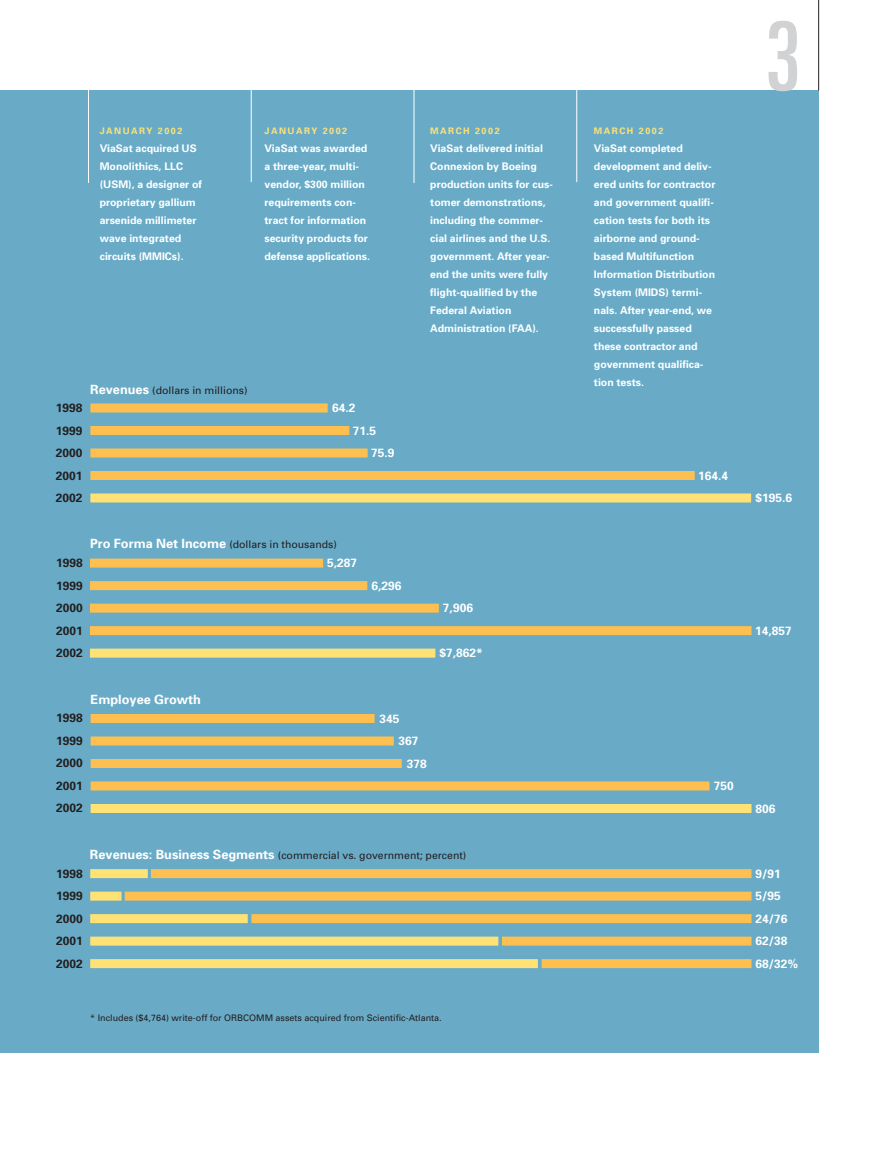
<style>
.page{position:relative;width:891px;height:1161px;background:#fff}
.page>*{position:absolute;margin:0;border:0;box-sizing:border-box;transform-origin:0 0}
.t1{font:ultra-condensed 96px "Univers";color:#d1d2d4}
.t2{font:700 12.75px "Univers";color:#fff}
.t3{font:700 12px/22.5px "Univers";color:#fff}
.t4{font:700 12px/22.5px "Univers";color:#231f20;text-align:justify}
.t5{font:700 10.5px/18px "Univers";color:#fff}
.t6{font:10.5px "Univers";color:#231f20}
.t7{font:9px "Univers";color:#231f20}
.t8{font:700 9px "Univers";letter-spacing:.165em;color:#ffe275}
.s1{font-weight:700;font-size:12.75px;color:#fff}
</style>
<div class="page">
<div style="left:0;top:90px;width:819px;height:963px;background:#69abc7"></div>
<div style="left:91px;top:804px;width:660px;height:9px;background:#ffe275"></div>
<div style="left:91px;top:782px;width:618px;height:8px;background:#fdbf4f"></div>
<div style="left:91px;top:759px;width:311px;height:9px;background:#fdbf4f"></div>
<div style="left:91px;top:736px;width:303px;height:10px;background:#fdbf4f"></div>
<div style="left:91px;top:714px;width:284px;height:9px;background:#fdbf4f"></div>
<div style="left:90px;top:959px;width:448px;height:9px;background:#ffe275"></div>
<div style="left:90px;top:937px;width:408px;height:9px;background:#ffe275"></div>
<div style="left:90px;top:914px;width:158px;height:9px;background:#ffe275"></div>
<div style="left:90px;top:892px;width:32px;height:9px;background:#ffe275"></div>
<div style="left:125px;top:892px;width:627px;height:9px;background:#fdbf4f"></div>
<div style="left:542px;top:959px;width:210px;height:9px;background:#fdbf4f"></div>
<div style="left:251px;top:914px;width:501px;height:9px;background:#fdbf4f"></div>
<div style="left:502px;top:937px;width:250px;height:9px;background:#fdbf4f"></div>
<div style="left:90px;top:869px;width:58px;height:9px;background:#ffe275"></div>
<div style="left:151px;top:869px;width:601px;height:9px;background:#fdbf4f"></div>
<div style="left:90px;top:494px;width:661px;height:8px;background:#ffe275"></div>
<div style="left:90px;top:471px;width:605px;height:9px;background:#fdbf4f"></div>
<div style="left:90px;top:448px;width:278px;height:10px;background:#fdbf4f"></div>
<div style="left:90px;top:426px;width:259px;height:9px;background:#fdbf4f"></div>
<div style="left:90px;top:404px;width:238px;height:8px;background:#fdbf4f"></div>
<div style="left:90px;top:649px;width:345px;height:9px;background:#ffe275"></div>
<div style="left:90px;top:626px;width:662px;height:9px;background:#fdbf4f"></div>
<div style="left:90px;top:604px;width:349px;height:9px;background:#fdbf4f"></div>
<div style="left:90px;top:581px;width:277px;height:9px;background:#fdbf4f"></div>
<div style="left:90px;top:559px;width:233px;height:9px;background:#fdbf4f"></div>
<hr style="left:88px;top:76px;width:1px;height:107px;background:#fff">
<hr style="left:251px;top:77px;width:1px;height:105px;background:#fff">
<hr style="left:414px;top:76px;width:1px;height:107px;background:#fff">
<hr style="left:576px;top:77px;width:1px;height:105px;background:#fff">
<hr style="left:818px;top:0;width:1px;height:90px;background:#231f20">
<p class="t8" style="left:100px;top:127px;width:84px">JANUARY 2002</p>
<p class="t5" style="left:100px;top:140px;width:104px">ViaSat acquired US<br>Monolithics, LLC (USM), a designer of proprietary gallium arsenide millimeter wave integrated circuits (MMICs).</p>
<p class="t8" style="left:265px;top:127px;width:84px">JANUARY 2002</p>
<p class="t5" style="left:265px;top:140px;width:107px">ViaSat was awarded a three-year, multi&shy;vendor, $300 million requirements con&shy;tract for information security products for defense applications.</p>
<p class="t8" style="left:430px;top:127px;width:71px">MARCH 2002</p>
<p class="t5" style="left:430px;top:140px;width:124px">ViaSat delivered initial<br>Connexion by Boeing production units for cus&shy;tomer demonstrations, including the commer&shy;cial airlines and the U.S. government. After year&shy;end the units were fully flight-qualified by the<br>Federal Aviation<br>Administration (FAA).</p>
<p class="t4" style="left:56px;top:398px;width:28px">1998<br>1999<br>2000<br>2001<br>2002</p>
<p class="t6" style="left:90px;top:386px;width:159px"><span class="s1">Revenues</span> (dollars in millions)</p>
<p class="t3" style="left:332px;top:398px;width:25px">64.2</p>
<p class="t3" style="left:353px;top:420px;width:25px">71.5</p>
<p class="t3" style="left:371px;top:443px;width:25px">75.9</p>
<p class="t4" style="left:56px;top:553px;width:28px">1998<br>1999<br>2000<br>2001<br>2002</p>
<p class="t6" style="left:90px;top:541px;width:248px"><span class="s1">Pro Forma Net Income</span> (dollars in thousands)</p>
<p class="t3" style="left:327px;top:553px;width:32px">5,287</p>
<p class="t4" style="left:56px;top:708px;width:28px">1998<br>1999<br>2000<br>2001<br>2002</p>
<p class="t2" style="left:91px;top:695px;width:112px">Employee Growth</p>
<p class="t3" style="left:371px;top:575px;width:32px">6,296</p>
<p class="t3" style="left:443px;top:598px;width:32px">7,906</p>
<p class="t3" style="left:440px;top:643px;width:45px">$7,862*</p>
<p class="t3" style="left:379px;top:708px;width:22px">345</p>
<p class="t3" style="left:399px;top:731px;width:22px">367</p>
<p class="t3" style="left:407px;top:754px;width:22px">378</p>
<p class="t6" style="left:90px;top:851px;width:378px"><span class="s1">Revenues: Business Segments</span> (commercial vs. government; percent)</p>
<p class="t8" style="left:594px;top:127px;width:71px">MARCH 2002</p>
<p class="t5" style="left:594px;top:140px;width:123px">ViaSat completed development and deliv&shy;ered units for contractor and government qualifi&shy;cation tests for both its airborne and ground&shy;based Multifunction<br>Information Distribution<br>System (MIDS) termi&shy;nals. After year-end, we successfully passed these contractor and government qualifica&shy;tion tests.</p>
<h1 class="t1" style="left:765px;top:21px;width:37px">3</h1>
<p class="t3" style="left:698px;top:465px;width:32px">164.4</p>
<p class="t3" style="left:755px;top:487px;width:38px">$195.6</p>
<p class="t3" style="left:755px;top:621px;width:38px">14,857</p>
<p class="t3" style="left:714px;top:776px;width:22px">750</p>
<p class="t3" style="left:755px;top:798px;width:22px">806</p>
<p class="t4" style="left:56px;top:863px;width:28px">1998<br>1999<br>2000<br>2001<br>2002</p>
<p class="t3" style="left:755px;top:863px;width:44px">9/91<br>5/95<br>24/76<br>62/38<br>68/32%</p>
<p class="t7" style="left:90px;top:1014px;width:353px">* Includes ($4,764) write-off for ORBCOMM assets acquired from Scientific-Atlanta.</p>
</div>
